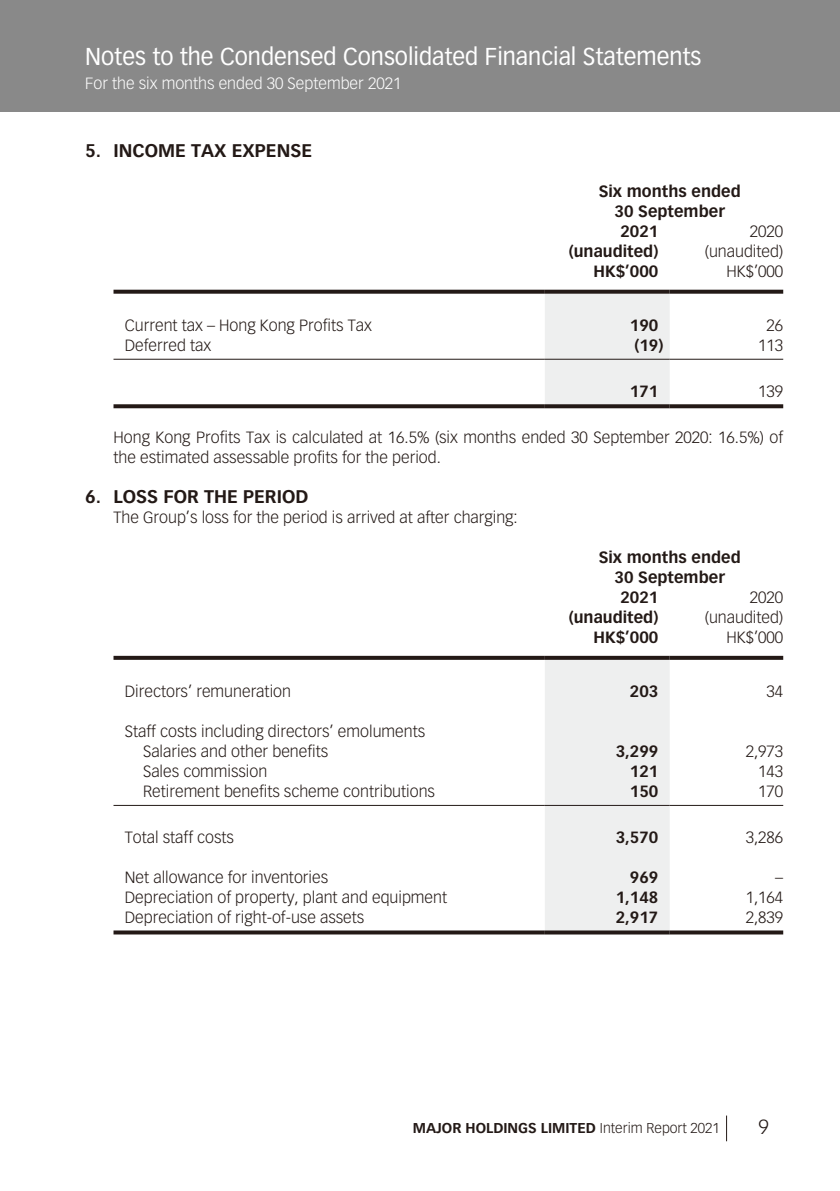
<style>
.page{position:relative;width:840px;height:1191px;background:#fff}
.page>*{position:absolute;margin:0;border:0;box-sizing:border-box;transform-origin:0 0}
.t1{font:24px "Vectora LT Std";color:#fff;scale:.95 1}
.t2{font:300 20px "Vectora LT Std";color:#231916}
.t3{font:700 18px "Vectora LT Std";color:#231916}
.t4{font:300 16px/20px "Vectora LT Std";color:#231916}
.t5{font:700 16px "Vectora LT Std";color:#231916}
.t6{font:300 16px "Vectora LT Std";color:#fff}
.t7{font:700 14px "Vectora LT Std";color:#231916}
.s1{font-weight:300}
</style>
<div class="page">
<div style="left:0;top:0;width:839px;height:112px;background:#898989"></div>
<div style="left:544px;top:294px;width:125px;height:110px;background:#eeefef"></div>
<svg style="left:113px;top:290px;width:431px;height:4px;background:#332a27"></svg>
<svg style="left:544px;top:290px;width:125px;height:4px"></svg>
<svg style="left:669px;top:290px;width:113px;height:4px"></svg>
<hr style="left:113px;top:359px;width:431px;height:1px;background:#231916">
<hr style="left:544px;top:359px;width:125px;height:1px;background:#231916">
<hr style="left:669px;top:359px;width:113px;height:1px;background:#231916">
<svg style="left:113px;top:404px;width:431px;height:4px;background:#322926"></svg>
<svg style="left:544px;top:404px;width:125px;height:4px"></svg>
<svg style="left:669px;top:404px;width:113px;height:4px"></svg>
<div style="left:544px;top:660px;width:125px;height:270px;background:#eeefef"></div>
<svg style="left:113px;top:656px;width:431px;height:4px;background:#2b211e"></svg>
<svg style="left:544px;top:656px;width:125px;height:4px"></svg>
<svg style="left:669px;top:656px;width:113px;height:4px"></svg>
<hr style="left:113px;top:805px;width:431px;height:1px;background:#231916">
<hr style="left:544px;top:805px;width:125px;height:1px;background:#231916">
<hr style="left:669px;top:805px;width:113px;height:1px;background:#231916">
<svg style="left:113px;top:930px;width:431px;height:4px;background:#3d3432"></svg>
<svg style="left:544px;top:930px;width:125px;height:4px"></svg>
<svg style="left:669px;top:930px;width:113px;height:4px"></svg>
<h1 class="t1" style="left:85px;top:45px;width:650px">Notes to the Condensed Consolidated Financial Statements</h1>
<p class="t6" style="left:85px;top:76px;width:317px">For the six months ended 30 September 2021</p>
<p class="t3" style="left:85px;top:142px;width:228px">5. INCOME TAX EXPENSE</p>
<p class="t5" style="left:598px;top:183px;width:143px">Six months ended</p>
<p class="t5" style="left:614px;top:203px;width:112px">30 September</p>
<p class="t5" style="left:620px;top:223px;width:39px">2021</p>
<p class="t4" style="left:749px;top:222px;width:35px">2020</p>
<p class="t5" style="left:568px;top:243px;width:91px">(unaudited)</p>
<p class="t4" style="left:704px;top:242px;width:80px">(unaudited)</p>
<p class="t5" style="left:593px;top:263px;width:66px">HK$’000</p>
<p class="t4" style="left:726px;top:262px;width:58px">HK$’000</p>
<p class="t4" style="left:125px;top:316px;width:248px">Current tax – Hong Kong Profits Tax</p>
<p class="t5" style="left:629px;top:318px;width:30px">190</p>
<p class="t4" style="left:766px;top:316px;width:18px">26</p>
<p class="t4" style="left:125px;top:336px;width:88px">Deferred tax</p>
<p class="t5" style="left:634px;top:338px;width:31px">(19)</p>
<p class="t4" style="left:757px;top:336px;width:26px">113</p>
<p class="t5" style="left:629px;top:384px;width:30px">171</p>
<p class="t4" style="left:757px;top:382px;width:26px">139</p>
<p class="t4" style="left:113px;top:428px;width:670px">Hong Kong Profits Tax is calculated at 16.5% (six months ended 30 September 2020: 16.5%) of the estimated assessable profits for the period.</p>
<p class="t3" style="left:85px;top:488px;width:224px">6. LOSS FOR THE PERIOD</p>
<p class="t4" style="left:113px;top:508px;width:405px">The Group’s loss for the period is arrived at after charging:</p>
<p class="t5" style="left:598px;top:549px;width:143px">Six months ended</p>
<p class="t5" style="left:614px;top:569px;width:112px">30 September</p>
<p class="t5" style="left:620px;top:589px;width:39px">2021</p>
<p class="t4" style="left:749px;top:588px;width:35px">2020</p>
<p class="t5" style="left:568px;top:609px;width:91px">(unaudited)</p>
<p class="t4" style="left:704px;top:608px;width:80px">(unaudited)</p>
<p class="t5" style="left:593px;top:629px;width:66px">HK$’000</p>
<p class="t4" style="left:726px;top:628px;width:58px">HK$’000</p>
<p class="t4" style="left:125px;top:682px;width:167px">Directors’ remuneration</p>
<p class="t5" style="left:629px;top:684px;width:30px">203</p>
<p class="t4" style="left:766px;top:682px;width:18px">34</p>
<p class="t4" style="left:143px;top:722px;width:283px;text-indent:-18px">Staff costs including directors’ emoluments<br>Salaries and other benefits</p>
<p class="t5" style="left:615px;top:744px;width:44px">3,299</p>
<p class="t4" style="left:745px;top:742px;width:39px">2,973</p>
<p class="t4" style="left:143px;top:762px;width:126px">Sales commission</p>
<p class="t5" style="left:629px;top:764px;width:30px">121</p>
<p class="t4" style="left:757px;top:762px;width:26px">143</p>
<p class="t4" style="left:143px;top:782px;width:293px">Retirement benefits scheme contributions</p>
<p class="t5" style="left:629px;top:784px;width:30px">150</p>
<p class="t4" style="left:757px;top:782px;width:26px">170</p>
<p class="t4" style="left:125px;top:828px;width:111px">Total staff costs</p>
<p class="t5" style="left:615px;top:830px;width:44px">3,570</p>
<p class="t4" style="left:745px;top:828px;width:39px">3,286</p>
<p class="t4" style="left:125px;top:868px;width:205px">Net allowance for inventories</p>
<p class="t5" style="left:629px;top:870px;width:30px">969</p>
<p class="t4" style="left:774px;top:868px;width:9px">–</p>
<p class="t4" style="left:125px;top:888px;width:323px">Depreciation of property, plant and equipment</p>
<p class="t5" style="left:615px;top:890px;width:44px">1,148</p>
<p class="t4" style="left:745px;top:888px;width:39px">1,164</p>
<p class="t4" style="left:125px;top:908px;width:241px">Depreciation of right-of-use assets</p>
<p class="t5" style="left:615px;top:910px;width:44px">2,917</p>
<p class="t4" style="left:745px;top:908px;width:39px">2,839</p>
<p class="t7" style="left:412px;top:1121px;width:308px">MAJOR HOLDINGS LIMITED <span class="s1">Interim Report 2021</span></p>
<p class="t2" style="left:758px;top:1117px;width:12px">9</p>
</div>
